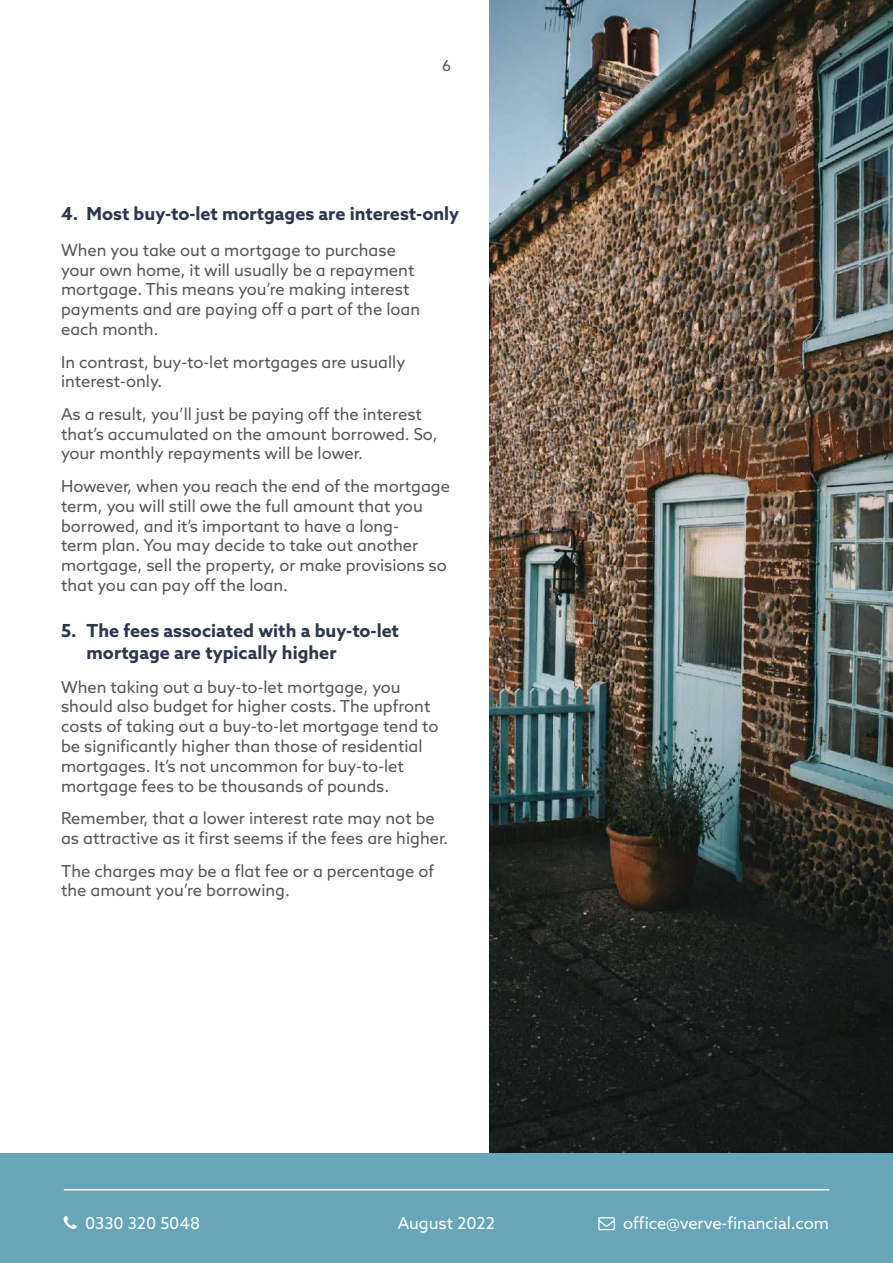
<style>
.page{position:relative;width:893px;height:1263px;background:#fff}
.page>*{position:absolute;margin:0;border:0;box-sizing:border-box;transform-origin:0 0}
.t1{font:700 18px/21.6px "Azo Sans";color:#2e364f}
.t2{font:16.5px/19.8px "Azo Sans";color:#575656}
.t3{font:16.5px "Azo Sans";color:#fff}
.t4{font:15px "Azo Sans";color:#575656}
</style>
<div class="page">
<img style="left:489px;top:0;width:404px;height:1153px">
<div style="left:0;top:1153px;width:893px;height:110px;background:#66a6b8"></div>
<hr style="left:64px;top:1189px;width:765px;height:1px;background:#fff">
<p class="t4" style="left:442px;top:60px;width:10px">6</p>
<p class="t1" style="left:61px;top:205px;width:400px">4. Most buy-to-let mortgages are interest-only</p>
<p class="t2" style="left:61px;top:241px;width:361px">When you take out a mortgage to purchase your own home, it will usually be a repayment mortgage. This means you’re making interest payments and are paying off a part of the loan each month.</p>
<p class="t2" style="left:61px;top:353px;width:346px">In contrast, buy-to-let mortgages are usually interest-only.</p>
<p class="t2" style="left:61px;top:405px;width:378px">As a result, you’ll just be paying off the interest that’s accumulated on the amount borrowed. So, your monthly repayments will be lower.</p>
<p class="t2" style="left:61px;top:478px;width:390px">However, when you reach the end of the mortgage term, you will still owe the full amount that you borrowed, and it’s important to have a long-<br>term plan. You may decide to take out another mortgage, sell the property, or make provisions so that you can pay off the loan.</p>
<p class="t1" style="left:87px;top:621px;width:314px;text-indent:-26px">5. The fees associated with a buy-to-let mortgage are typically higher</p>
<p class="t2" style="left:61px;top:678px;width:379px">When taking out a buy-to-let mortgage, you should also budget for higher costs. The upfront costs of taking out a buy-to-let mortgage tend to be significantly higher than those of residential mortgages. It’s not uncommon for buy-to-let mortgage fees to be thousands of pounds.</p>
<p class="t2" style="left:61px;top:810px;width:388px">Remember, that a lower interest rate may not be as attractive as it first seems if the fees are higher.</p>
<p class="t2" style="left:61px;top:862px;width:375px">The charges may be a flat fee or a percentage of the amount you’re borrowing.</p>
<p class="t3" style="left:85px;top:1216px;width:117px">0330 320 5048</p>
<p class="t3" style="left:398px;top:1216px;width:99px">August 2022</p>
<p class="t3" style="left:623px;top:1216px;width:207px">office@verve-financial.com</p>
</div>
